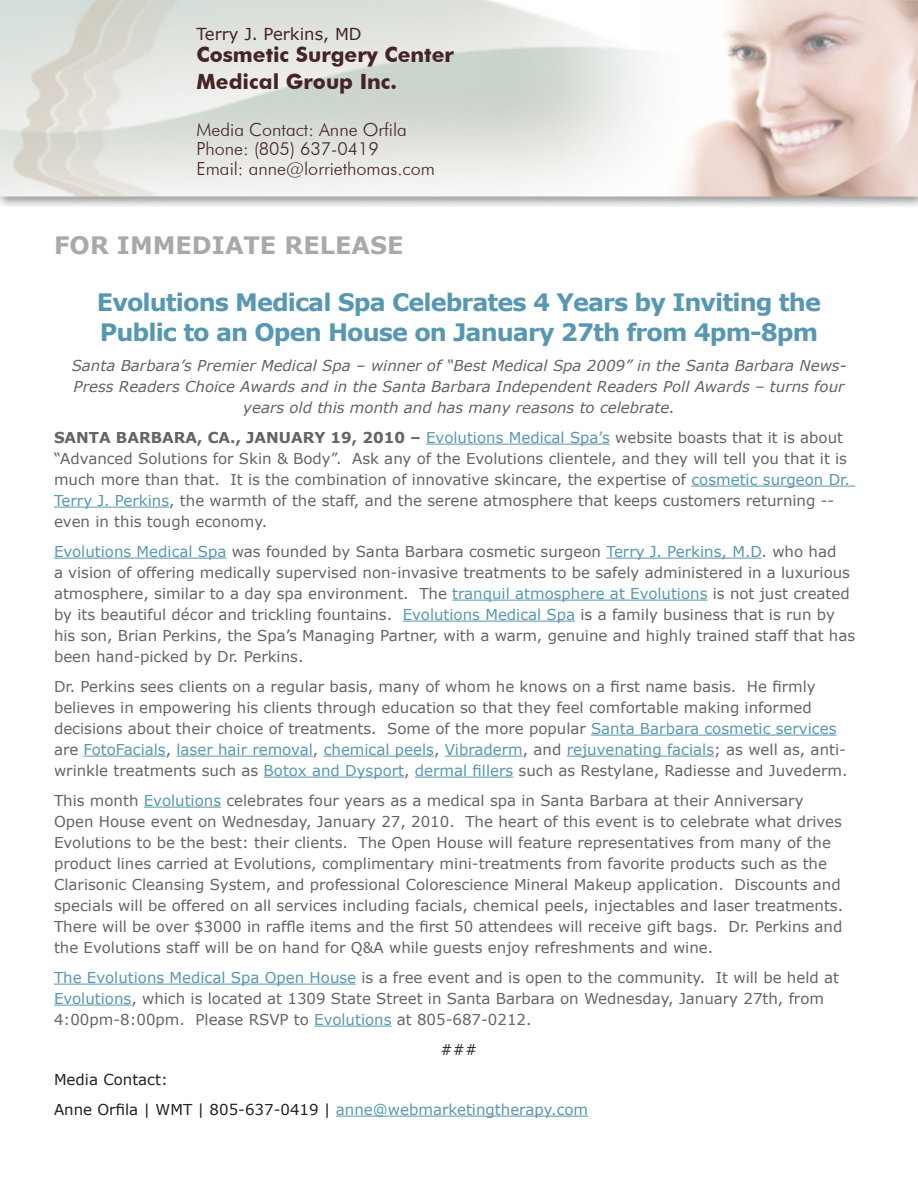
<style>
.page{position:relative;width:918px;height:1188px;background:#fff}
.page>*{position:absolute;margin:0;border:0;box-sizing:border-box;transform-origin:0 0}
.Headline{font:700 24px/30px "Verdana";letter-spacing:-.04em;color:#5897b2}
.Body_text{font:700 24px "Verdana";color:#a8a9ad}
.Body_text-2{font:700 21px "Futura BT";color:#462325}
.Body_text-3{font:300 18px "Futura BT";color:#462325}
.Body_text-4{font:16.5px "Verdana";color:#462325}
.Body_text-5{font:15px/21px "Verdana";color:#636467}
.Body_text-6{font:italic 15px/21px "Verdana";color:#636467;text-align:center}
.Body_text-7{font:15px "Verdana";color:#231f20}
.s1{font-weight:700}
.s2{color:#5697b1}
</style>
<div class="page">
<img style="left:0;top:0;width:918px;height:207px">
<hr style="left:426px;top:444px;width:184px;height:1px;background:#5697b1">
<hr style="left:691px;top:486px;width:164px;height:1px;background:#5697b1">
<hr style="left:54px;top:507px;width:115px;height:1px;background:#5697b1">
<hr style="left:54px;top:558px;width:173px;height:1px;background:#5697b1">
<hr style="left:606px;top:558px;width:156px;height:1px;background:#5697b1">
<hr style="left:452px;top:600px;width:256px;height:1px;background:#5697b1">
<hr style="left:403px;top:621px;width:172px;height:1px;background:#5697b1">
<hr style="left:591px;top:735px;width:246px;height:1px;background:#5697b1">
<hr style="left:84px;top:756px;width:82px;height:1px;background:#5697b1">
<hr style="left:176px;top:756px;width:137px;height:1px;background:#5697b1">
<hr style="left:324px;top:756px;width:110px;height:1px;background:#5697b1">
<hr style="left:445px;top:756px;width:78px;height:1px;background:#5697b1">
<hr style="left:567px;top:756px;width:147px;height:1px;background:#5697b1">
<hr style="left:264px;top:777px;width:140px;height:1px;background:#5697b1">
<hr style="left:415px;top:777px;width:98px;height:1px;background:#5697b1">
<hr style="left:144px;top:807px;width:77px;height:1px;background:#5697b1">
<hr style="left:54px;top:984px;width:302px;height:1px;background:#5697b1">
<hr style="left:54px;top:1005px;width:77px;height:1px;background:#5697b1">
<hr style="left:314px;top:1026px;width:78px;height:1px;background:#5697b1">
<hr style="left:336px;top:1116px;width:252px;height:1px;background:#5697b1">
<p class="Body_text-4" style="left:196px;top:23px;width:167px">Terry J. Perkins, MD</p>
<p class="Body_text-2" style="left:196px;top:42px;width:259px">Cosmetic Surgery Center</p>
<p class="Body_text-2" style="left:196px;top:69px;width:202px">Medical Group Inc.</p>
<p class="Body_text-3" style="left:196px;top:119px;width:212px">Media Contact: Anne Orfila</p>
<p class="Body_text-3" style="left:196px;top:138px;width:184px">Phone: (805) 637-0419</p>
<p class="Body_text-3" style="left:196px;top:158px;width:240px">Email: anne@lorriethomas.com</p>
<p class="Body_text" style="left:54px;top:230px;width:351px">FOR IMMEDIATE RELEASE</p>
<p class="Headline" style="left:97px;top:286px;width:726px">Evolutions Medical Spa Celebrates 4 Years by Inviting the<br>Public to an Open House on January 27th from 4pm-8pm</p>
<p class="Body_text-6" style="left:72px;top:354px;width:776px">Santa Barbara’s Premier Medical Spa – winner of “Best Medical Spa 2009” in the Santa Barbara News-<br>Press Readers Choice Awards and in the Santa Barbara Independent Readers Poll Awards – turns four years old this month and has many reasons to celebrate.</p>
<p class="Body_text-5" style="left:54px;top:426px;width:798px"><span class="s1">SANTA BARBARA, CA., JANUARY 19, 2010 –</span> <span class="s2">Evolutions Medical Spa’s</span> website boasts that it is about “Advanced Solutions for Skin &amp; Body”. Ask any of the Evolutions clientele, and they will tell you that it is much more than that. It is the combination of innovative skincare, the expertise of <span class="s2">cosmetic surgeon Dr.<br>Terry J. Perkins</span>, the warmth of the staff, and the serene atmosphere that keeps customers returning -- even in this tough economy.</p>
<p class="Body_text-5" style="left:54px;top:540px;width:803px"><span class="s2">Evolutions Medical Spa</span> was founded by Santa Barbara cosmetic surgeon <span class="s2">Terry J. Perkins, M.D</span>. who had<br>a vision of offering medically supervised non-invasive treatments to be safely administered in a luxurious atmosphere, similar to a day spa environment. The <span class="s2">tranquil atmosphere at Evolutions</span> is not just created by its beautiful décor and trickling fountains. <span class="s2">Evolutions Medical Spa</span> is a family business that is run by his son, Brian Perkins, the Spa’s Managing Partner, with a warm, genuine and highly trained staff that has been hand-picked by Dr. Perkins.</p>
<p class="Body_text-5" style="left:54px;top:675px;width:795px">Dr. Perkins sees clients on a regular basis, many of whom he knows on a first name basis. He firmly believes in empowering his clients through education so that they feel comfortable making informed decisions about their choice of treatments. Some of the more popular <span class="s2">Santa Barbara cosmetic services </span>are <span class="s2">FotoFacials</span>, <span class="s2">laser hair removal</span>, <span class="s2">chemical peels</span>, <span class="s2">Vibraderm</span>, and <span class="s2">rejuvenating facials</span>; as well as, anti&shy;wrinkle treatments such as <span class="s2">Botox and Dysport</span>, <span class="s2">dermal fillers</span> such as Restylane, Radiesse and Juvederm.</p>
<p class="Body_text-5" style="left:54px;top:789px;width:791px">This month <span class="s2">Evolutions</span> celebrates four years as a medical spa in Santa Barbara at their Anniversary Open House event on Wednesday, January 27, 2010. The heart of this event is to celebrate what drives Evolutions to be the best: their clients. The Open House will feature representatives from many of the product lines carried at Evolutions, complimentary mini-treatments from favorite products such as the Clarisonic Cleansing System, and professional Colorescience Mineral Makeup application. Discounts and specials will be offered on all services including facials, chemical peels, injectables and laser treatments.<br>There will be over $3000 in raffle items and the first 50 attendees will receive gift bags. Dr. Perkins and the Evolutions staff will be on hand for Q&amp;A while guests enjoy refreshments and wine.</p>
<p class="Body_text-5" style="left:54px;top:966px;width:787px"><span class="s2">The Evolutions Medical Spa Open House</span> is a free event and is open to the community. It will be held at<br><span class="s2">Evolutions</span>, which is located at 1309 State Street in Santa Barbara on Wednesday, January 27th, from<br>4:00pm-8:00pm. Please RSVP to <span class="s2">Evolutions</span> at 805-687-0212.</p>
<p class="Body_text-7" style="left:441px;top:1040px;width:38px">###</p>
<p class="Body_text-7" style="left:54px;top:1070px;width:115px">Media Contact:</p>
<p class="Body_text-7" style="left:54px;top:1100px;width:536px">Anne Orfila | WMT | 805-637-0419 | <span class="s2">anne@webmarketingtherapy.com</span></p>
</div>
